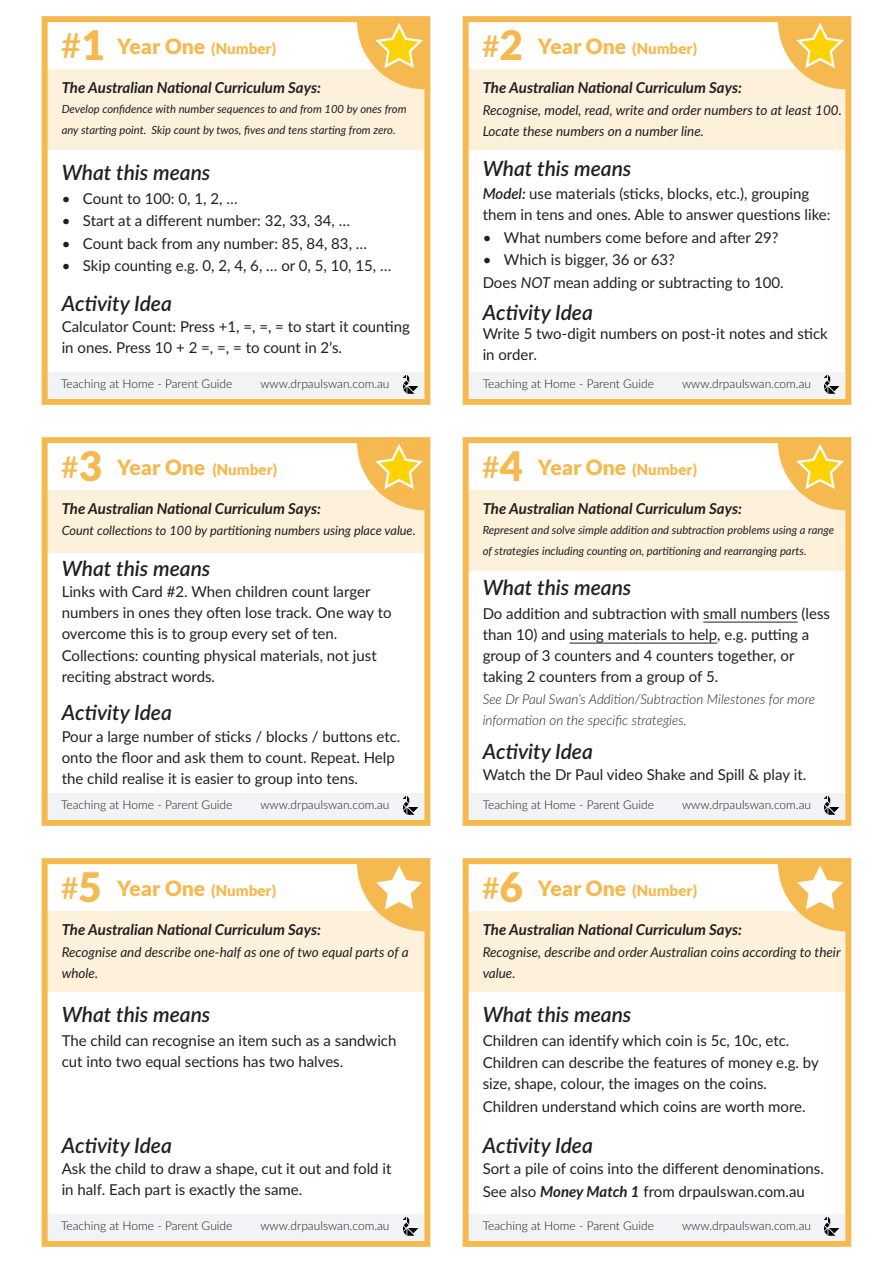
<style>
.page{position:relative;width:893px;height:1263px;background:#fff}
.page>*{position:absolute;margin:0;border:0;box-sizing:border-box;transform-origin:0 0}
.t1{font:italic 600 21px "Lato";color:#231f20}
.t2{font:15px/21px "Lato";color:#231f20}
.t3{font:italic 700 15px "Lato";color:#231f20}
.t4{font:900 15px "Lato";color:#f5b94f}
.t5{font:italic 13.5px/21px "Lato";color:#231f20}
.t6{font:italic 300 13.5px/21px "Lato";color:#231f20}
.t7{font:italic 12.75px "Lato";color:#231f20}
.t8{font:300 12px "Lato";color:#231f20}
.t9{font:italic 11.25px/21px "Lato";color:#231f20}
.s1{font-weight:600;font-size:34.5px}
.s2{font-size:40.5px}
.s3{font-size:21px}
.s4{font-weight:600;font-size:30px}
.s5{font-weight:600;font-style:italic}
.s6{font-style:italic}
.s7{font-weight:700;font-style:italic}
</style>
<div class="page">
<div style="left:47px;top:69px;width:377px;height:80px;background:#fdf1dc"></div>
<div style="left:47px;top:372px;width:377px;height:25px;background:#f2f3f4"></div>
<div style="left:42px;top:16px;width:388px;height:389px;border:6px solid #f5b94f"></div>
<svg style="left:357px;top:20px;width:68px;height:69px"></svg>
<img style="left:403px;top:375px;width:15px;height:19px">
<div style="left:468px;top:69px;width:377px;height:80px;background:#fdf1dc"></div>
<div style="left:468px;top:372px;width:377px;height:25px;background:#f2f3f4"></div>
<div style="left:463px;top:16px;width:388px;height:389px;border:6px solid #f5b94f"></div>
<svg style="left:778px;top:20px;width:68px;height:69px"></svg>
<img style="left:824px;top:375px;width:15px;height:19px">
<div style="left:47px;top:490px;width:377px;height:63px;background:#fdf1dc"></div>
<div style="left:47px;top:793px;width:377px;height:25px;background:#f2f3f4"></div>
<div style="left:42px;top:437px;width:388px;height:389px;border:6px solid #f5b94f"></div>
<svg style="left:357px;top:441px;width:68px;height:69px"></svg>
<img style="left:403px;top:796px;width:15px;height:19px">
<div style="left:468px;top:490px;width:377px;height:80px;background:#fdf1dc"></div>
<div style="left:468px;top:793px;width:377px;height:25px;background:#f2f3f4"></div>
<div style="left:463px;top:437px;width:388px;height:389px;border:6px solid #f5b94f"></div>
<svg style="left:778px;top:441px;width:68px;height:69px"></svg>
<hr style="left:703px;top:622px;width:95px;height:1px;background:#231f20">
<hr style="left:569px;top:643px;width:148px;height:1px;background:#231f20">
<img style="left:824px;top:796px;width:15px;height:19px">
<div style="left:47px;top:911px;width:377px;height:80px;background:#fdf1dc"></div>
<div style="left:47px;top:1214px;width:377px;height:25px;background:#f2f3f4"></div>
<div style="left:42px;top:858px;width:388px;height:389px;border:6px solid #f5b94f"></div>
<svg style="left:357px;top:863px;width:68px;height:68px"></svg>
<img style="left:403px;top:1217px;width:15px;height:19px">
<div style="left:468px;top:911px;width:377px;height:80px;background:#fdf1dc"></div>
<div style="left:468px;top:1214px;width:377px;height:25px;background:#f2f3f4"></div>
<div style="left:463px;top:858px;width:388px;height:389px;border:6px solid #f5b94f"></div>
<svg style="left:778px;top:863px;width:68px;height:68px"></svg>
<img style="left:824px;top:1217px;width:15px;height:19px">
<p class="t4" style="left:61px;top:39px;width:217px"><span class="s1">#</span><span class="s2">1</span> <span class="s3">Year One</span> (Number)</p>
<p class="t4" style="left:482px;top:39px;width:217px"><span class="s4">#</span><span class="s2">2</span> <span class="s3">Year One</span> (Number)</p>
<p class="t3" style="left:62px;top:76px;width:261px">The Australian National Curriculum Says:</p>
<p class="t3" style="left:483px;top:76px;width:261px">The Australian National Curriculum Says:</p>
<p class="t9" style="left:62px;top:98px;width:346px">Develop confidence with number sequences to and from 100 by ones from any starting point. Skip count by twos, fives and tens starting from zero.</p>
<p class="t5" style="left:483px;top:99px;width:361px">Recognise, model, read, write and order numbers to at least 100.<br>Locate these numbers on a number line.</p>
<p class="t1" style="left:62px;top:158px;width:150px">What this means</p>
<p class="t1" style="left:483px;top:153px;width:150px">What this means</p>
<p class="t2" style="left:62px;top:187px;width:177px">• Count to 100: 0, 1, 2, …</p>
<p class="t2" style="left:62px;top:210px;width:290px">• Start at a different number: 32, 33, 34, …</p>
<p class="t2" style="left:62px;top:232px;width:307px">• Count back from any number: 85, 84, 83, …</p>
<p class="t2" style="left:62px;top:255px;width:331px">• Skip counting e.g. 0, 2, 4, 6, … or 0, 5, 10, 15, …</p>
<p class="t1" style="left:62px;top:288px;width:112px">Activity Idea</p>
<p class="t2" style="left:62px;top:316px;width:350px">Calculator Count: Press +1, =, =, = to start it counting in ones. Press 10 + 2 =, =, = to count in 2’s.</p>
<p class="t2" style="left:483px;top:183px;width:349px"><span class="s5">Model:</span> use materials (sticks, blocks, etc.), grouping them in tens and ones. Able to answer questions like:</p>
<p class="t2" style="left:483px;top:226px;width:297px">• What numbers come before and after 29?</p>
<p class="t2" style="left:483px;top:248px;width:302px;line-height:22.5px">• Which is bigger, 36 or 63?<br>Does <span class="s6">NOT</span> mean adding or subtracting to 100.</p>
<p class="t2" style="left:483px;top:323px;width:347px">Write 5 two-digit numbers on post-it notes and stick in order.</p>
<p class="t1" style="left:483px;top:297px;width:112px">Activity Idea</p>
<p class="t8" style="left:61px;top:375px;width:173px">Teaching at Home - Parent Guide</p>
<p class="t8" style="left:260px;top:375px;width:131px">www.drpaulswan.com.au</p>
<p class="t8" style="left:483px;top:375px;width:173px">Teaching at Home - Parent Guide</p>
<p class="t8" style="left:682px;top:375px;width:131px">www.drpaulswan.com.au</p>
<p class="t4" style="left:61px;top:460px;width:218px"><span class="s4">#</span><span class="s2">3</span> <span class="s3">Year One</span> (Number)</p>
<p class="t3" style="left:62px;top:497px;width:261px">The Australian National Curriculum Says:</p>
<p class="t7" style="left:62px;top:522px;width:355px">Count collections to 100 by partitioning numbers using place value.</p>
<p class="t1" style="left:62px;top:554px;width:150px">What this means</p>
<p class="t2" style="left:62px;top:580px;width:331px">Links with Card #2. When children count larger numbers in ones they often lose track. One way to overcome this is to group every set of ten.</p>
<p class="t2" style="left:62px;top:645px;width:317px">Collections: counting physical materials, not just reciting abstract words.</p>
<p class="t1" style="left:62px;top:697px;width:112px">Activity Idea</p>
<p class="t2" style="left:62px;top:725px;width:340px">Pour a large number of sticks / blocks / buttons etc. onto the floor and ask them to count. Repeat. Help the child realise it is easier to group into tens.</p>
<p class="t4" style="left:482px;top:460px;width:217px"><span class="s4">#</span><span class="s2">4</span> <span class="s3">Year One</span> (Number)</p>
<p class="t3" style="left:483px;top:497px;width:261px">The Australian National Curriculum Says:</p>
<p class="t9" style="left:483px;top:519px;width:353px">Represent and solve simple addition and subtraction problems using a range of strategies including counting on, partitioning and rearranging parts.</p>
<p class="t1" style="left:483px;top:572px;width:150px">What this means</p>
<p class="t2" style="left:483px;top:602px;width:349px">Do addition and subtraction with small numbers (less than 10) and using materials to help, e.g. putting a group of 3 counters and 4 counters together, or taking 2 counters from a group of 5.</p>
<p class="t6" style="left:483px;top:688px;width:334px">See Dr Paul Swan’s Addition/Subtraction Milestones for more information on the specific strategies.</p>
<p class="t1" style="left:483px;top:736px;width:112px">Activity Idea</p>
<p class="t2" style="left:483px;top:763px;width:325px">Watch the Dr Paul video Shake and Spill &amp; play it.</p>
<p class="t8" style="left:61px;top:796px;width:173px">Teaching at Home - Parent Guide</p>
<p class="t8" style="left:260px;top:796px;width:131px">www.drpaulswan.com.au</p>
<p class="t8" style="left:483px;top:796px;width:173px">Teaching at Home - Parent Guide</p>
<p class="t8" style="left:682px;top:796px;width:131px">www.drpaulswan.com.au</p>
<p class="t4" style="left:61px;top:881px;width:217px"><span class="s4">#</span><span class="s2">5</span> <span class="s3">Year One</span> (Number)</p>
<p class="t4" style="left:482px;top:881px;width:217px"><span class="s4">#</span><span class="s2">6</span> <span class="s3">Year One</span> (Number)</p>
<p class="t3" style="left:62px;top:918px;width:261px">The Australian National Curriculum Says:</p>
<p class="t3" style="left:483px;top:918px;width:261px">The Australian National Curriculum Says:</p>
<p class="t5" style="left:62px;top:941px;width:349px">Recognise and describe one-half as one of two equal parts of a whole.</p>
<p class="t5" style="left:483px;top:941px;width:360px">Recognise, describe and order Australian coins according to their value.</p>
<p class="t1" style="left:62px;top:999px;width:150px">What this means</p>
<p class="t1" style="left:483px;top:999px;width:150px">What this means</p>
<p class="t2" style="left:62px;top:1029px;width:336px">The child can recognise an item such as a sandwich cut into two equal sections has two halves.</p>
<p class="t2" style="left:483px;top:1029px;width:338px;line-height:22.5px">Children can identify which coin is 5c, 10c, etc.<br>Children can describe the features of money e.g. by</p>
<p class="t2" style="left:483px;top:1072px;width:324px;line-height:22.5px">size, shape, colour, the images on the coins.<br>Children understand which coins are worth more.</p>
<p class="t1" style="left:62px;top:1130px;width:112px">Activity Idea</p>
<p class="t1" style="left:483px;top:1130px;width:112px">Activity Idea</p>
<p class="t2" style="left:62px;top:1157px;width:331px">Ask the child to draw a shape, cut it out and fold it in half. Each part is exactly the same.</p>
<p class="t2" style="left:483px;top:1157px;width:343px;line-height:22.5px">Sort a pile of coins into the different denominations.<br>See also <span class="s7">Money Match 1</span> from drpaulswan.com.au</p>
<p class="t8" style="left:61px;top:1217px;width:173px">Teaching at Home - Parent Guide</p>
<p class="t8" style="left:260px;top:1217px;width:131px">www.drpaulswan.com.au</p>
<p class="t8" style="left:483px;top:1217px;width:173px">Teaching at Home - Parent Guide</p>
<p class="t8" style="left:682px;top:1217px;width:131px">www.drpaulswan.com.au</p>
</div>
